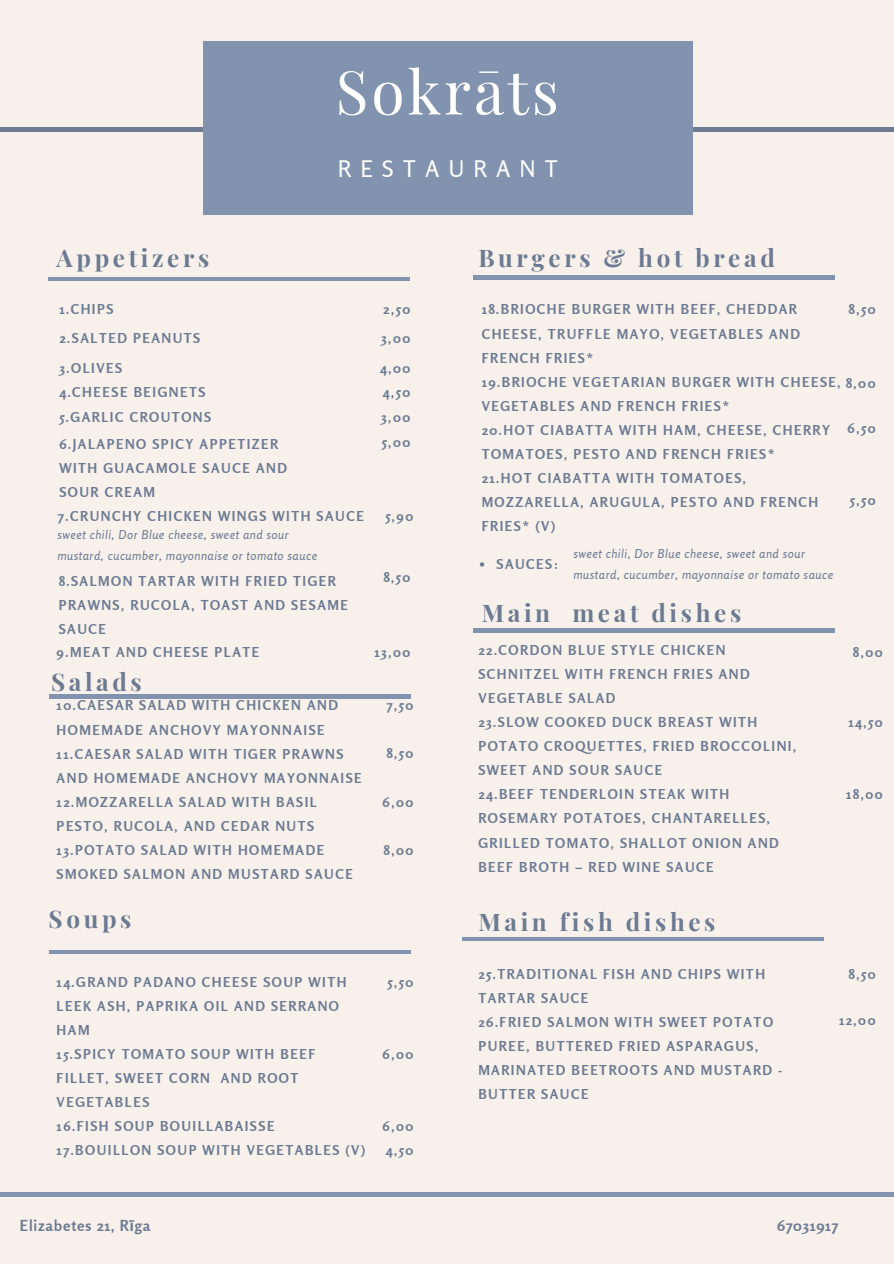
<style>
.page{position:relative;width:894px;height:1264px;background:#fff}
.page>*{position:absolute;margin:0;border:0;box-sizing:border-box;transform-origin:0 0}
.t1{font:60.6px "Playfair Display";letter-spacing:.05em;color:#fff}
.t2{font:700 24.3px "Playfair Display";letter-spacing:.15em;color:#6c7a92}
.t3{font:22.65px "Rosario";letter-spacing:.4em;color:#fff}
.t4{font:700 15.15px "Rosario";letter-spacing:.05em;color:#6c7a92}
.t5{font:700 13.65px/24.2px "Rosario";letter-spacing:.11em;color:#6c7a92}
.t6{font:italic 12.15px/20.9px "Rosario";letter-spacing:.04em;color:#6c7a92}
.s1{font-family:"Noto Sans"}
</style>
<div class="page">
<div style="left:0;top:0;width:893px;height:1263px;background:#f8f1eb"></div>
<hr style="left:0;top:128px;width:893px;height:3px;background:#6c7a92">
<div style="left:203px;top:41px;width:489px;height:173px;background:#8293b0"></div>
<hr style="left:0;top:1192px;width:893px;height:4px;background:#8293b0">
<hr style="left:49px;top:277px;width:361px;height:4px;background:#8293b0">
<hr style="left:49px;top:694px;width:362px;height:4px;background:#8293b0">
<hr style="left:473px;top:276px;width:361px;height:3px;background:#8293b0">
<hr style="left:49px;top:950px;width:362px;height:3px;background:#8293b0">
<hr style="left:473px;top:629px;width:361px;height:3px;background:#8293b0">
<hr style="left:462px;top:937px;width:361px;height:3px;background:#8293b0">
<svg style="left:479px;top:562px;width:5px;height:4px"></svg>
<p class="t1" style="left:335px;top:49px;width:225px">Sokrāts</p>
<p class="t3" style="left:338px;top:155px;width:222px">RESTAURANT</p>
<p class="t2" style="left:57px;top:241px;width:154px">Appetizers</p>
<p class="t5" style="left:59px;top:297px;width:56px">1.CHIPS</p>
<p class="t5" style="left:383px;top:297px;width:28px">2,50</p>
<p class="t5" style="left:59px;top:325px;width:142px">2.SALTED PEANUTS</p>
<p class="t5" style="left:59px;top:356px;width:64px">3.OLIVES</p>
<p class="t5" style="left:59px;top:380px;width:147px">4.CHEESE BEIGNETS</p>
<p class="t5" style="left:59px;top:404px;width:153px">5.GARLIC CROUTONS</p>
<p class="t5" style="left:381px;top:325px;width:31px">3,00</p>
<p class="t5" style="left:380px;top:356px;width:32px">4,00</p>
<p class="t5" style="left:383px;top:380px;width:29px">4,50</p>
<p class="t5" style="left:381px;top:404px;width:31px">3,00</p>
<p class="t5" style="left:59px;top:432px;width:229px">6.JALAPENO SPICY APPETIZER<br>WITH GUACAMOLE SAUCE AND<br>SOUR CREAM</p>
<p class="t5" style="left:381px;top:430px;width:30px">5,00</p>
<p class="t5" style="left:385px;top:503px;width:29px">5,90</p>
<p class="t5" style="left:58px;top:503px;width:307px">7.CRUNCHY CHICKEN WINGS WITH SAUCE</p>
<p class="t6" style="left:57px;top:524px;width:261px">sweet chili, Dor Blue cheese, sweet and sour mustard, cucumber, mayonnaise or tomato sauce</p>
<p class="t5" style="left:59px;top:569px;width:290px">8.SALMON TARTAR WITH FRIED TIGER<br>PRAWNS, RUCOLA, TOAST AND SESAME<br>SAUCE</p>
<p class="t5" style="left:383px;top:564px;width:28px">8,50</p>
<p class="t5" style="left:57px;top:639px;width:204px">9.MEAT AND CHEESE PLATE</p>
<p class="t5" style="left:374px;top:639px;width:37px">13,00</p>
<p class="t2" style="left:51px;top:664px;width:92px">Salads</p>
<p class="t5" style="left:57px;top:693px;width:283px">10.CAESAR SALAD WITH CHICKEN AND<br>HOMEMADE ANCHOVY MAYONNAISE</p>
<p class="t5" style="left:57px;top:741px;width:306px">11.CAESAR SALAD WITH TIGER PRAWNS<br>AND HOMEMADE ANCHOVY MAYONNAISE</p>
<p class="t5" style="left:57px;top:789px;width:262px">12.MOZZARELLA SALAD WITH BASIL<br>PESTO, RUCOLA, AND CEDAR NUTS</p>
<p class="t5" style="left:57px;top:838px;width:297px">13.POTATO SALAD WITH HOMEMADE<br>SMOKED SALMON AND MUSTARD SAUCE</p>
<p class="t2" style="left:49px;top:901px;width:84px">Soups</p>
<p class="t5" style="left:57px;top:969px;width:291px">14.GRAND PADANO CHEESE SOUP WITH<br>LEEK ASH, PAPRIKA OIL AND SERRANO<br>HAM</p>
<p class="t5" style="left:57px;top:1041px;width:260px">15.SPICY TOMATO SOUP WITH BEEF<br>FILLET, SWEET CORN AND ROOT<br>VEGETABLES</p>
<p class="t5" style="left:57px;top:1114px;width:219px">16.FISH SOUP BOUILLABAISSE</p>
<p class="t5" style="left:57px;top:1138px;width:310px">17.BOUILLON SOUP WITH VEGETABLES (V)</p>
<p class="t5" style="left:387px;top:693px;width:28px">7,50</p>
<p class="t5" style="left:386px;top:741px;width:28px">8,50</p>
<p class="t5" style="left:382px;top:789px;width:32px">6,00</p>
<p class="t5" style="left:383px;top:838px;width:31px">8,00</p>
<p class="t5" style="left:387px;top:969px;width:27px">5,50</p>
<p class="t5" style="left:382px;top:1041px;width:32px">6,00</p>
<p class="t5" style="left:382px;top:1114px;width:32px">6,00</p>
<p class="t5" style="left:386px;top:1138px;width:29px">4,50</p>
<p class="t2" style="left:478px;top:241px;width:298px">Burgers &amp; hot bread</p>
<p class="t5" style="left:481px;top:297px;width:320px">18.BRIOCHE BURGER WITH BEEF, CHEDDAR<br>CHEESE, TRUFFLE MAYO, VEGETABLES AND<br>FRENCH FRIES*</p>
<p class="t5" style="left:481px;top:369px;width:395px">19.BRIOCHE VEGETARIAN BURGER WITH CHEESE, 8,00<br>VEGETABLES AND FRENCH FRIES*</p>
<p class="t5" style="left:481px;top:418px;width:350px">20.HOT CIABATTA WITH HAM, CHEESE, CHERRY<br>TOMATOES, PESTO AND FRENCH FRIES*</p>
<p class="t5" style="left:481px;top:466px;width:338px">21.HOT CIABATTA WITH TOMATOES,<br>MOZZARELLA, ARUGULA, PESTO AND FRENCH<br>FRIES* (V)</p>
<p class="t5" style="left:848px;top:297px;width:28px">8,50</p>
<p class="t5" style="left:847px;top:416px;width:29px">6,50</p>
<p class="t5" style="left:849px;top:488px;width:27px">5,50</p>
<p class="t5" style="left:496px;top:551px;width:63px">SAUCES:</p>
<p class="t6" style="left:573px;top:543px;width:261px">sweet chili, Dor Blue cheese, sweet and sour mustard, cucumber, mayonnaise or tomato sauce</p>
<p class="t2" style="left:481px;top:596px;width:261px">Main meat dishes</p>
<p class="t5" style="left:478px;top:637px;width:273px">22.CORDON BLUE STYLE CHICKEN<br>SCHNITZEL WITH FRENCH FRIES AND<br>VEGETABLE SALAD</p>
<p class="t5" style="left:478px;top:710px;width:319px">23.SLOW COOKED DUCK BREAST WITH<br>POTATO CROQUETTES, FRIED BROCCOLINI,<br>SWEET AND SOUR SAUCE</p>
<p class="t5" style="left:478px;top:782px;width:302px">24.BEEF TENDERLOIN STEAK WITH<br>ROSEMARY POTATOES, CHANTARELLES,<br>GRILLED TOMATO, SHALLOT ONION AND<br>BEEF BROTH – RED WINE SAUCE</p>
<p class="t5" style="left:852px;top:639px;width:31px">8,00</p>
<p class="t5" style="left:848px;top:709px;width:36px">14,50</p>
<p class="t5" style="left:846px;top:781px;width:38px">18,00</p>
<p class="t2" style="left:478px;top:904px;width:238px">Main fish dishes</p>
<p class="t5" style="left:478px;top:961px;width:288px">25.TRADITIONAL FISH AND CHIPS WITH<br>TARTAR SAUCE</p>
<p class="t5" style="left:478px;top:1009px;width:305px">26.FRIED SALMON WITH SWEET POTATO<br>PUREE, BUTTERED FRIED ASPARAGUS,<br>MARINATED BEETROOTS AND MUSTARD -<br>BUTTER SAUCE</p>
<p class="t5" style="left:838px;top:1007px;width:38px">12,00</p>
<p class="t5" style="left:848px;top:961px;width:28px">8,50</p>
<p class="t4" style="left:20px;top:1215px;width:132px">Elizabetes 21, R<span class="s1">ī</span>ga</p>
<p class="t4" style="left:777px;top:1215px;width:62px">67031917</p>
</div>
